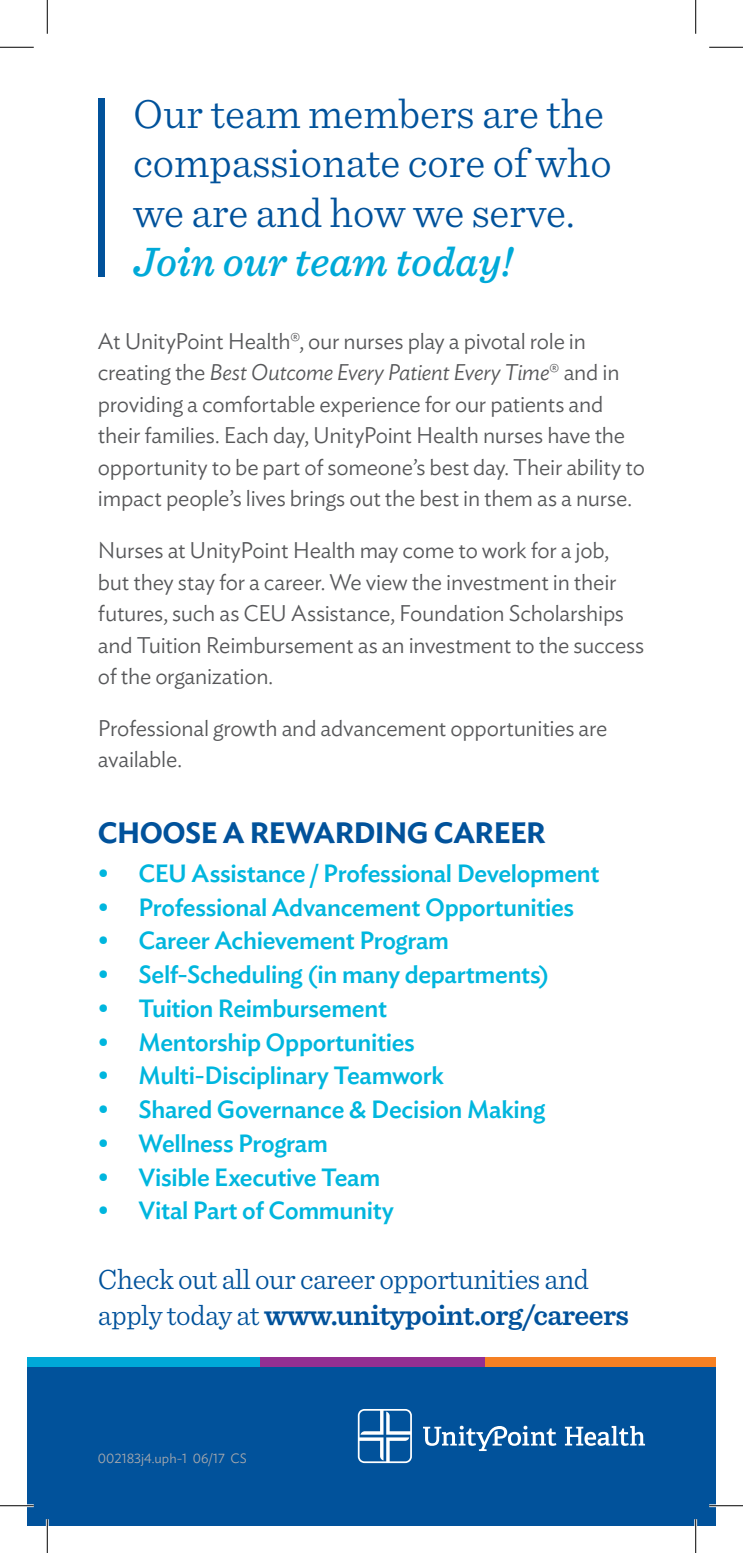
<style>
.page{position:relative;width:743px;height:1553px;background:#fff}
.page>*{position:absolute;margin:0;border:0;box-sizing:border-box;transform-origin:0 0}
.t1{font:300 42.75px/49.5px "Sentinel";color:#01529b}
.t2{font:italic 500 42.75px "Sentinel";color:#00a9d8}
.t3{font:300 29.25px/36px "Sentinel";letter-spacing:-.015em;color:#01529b}
.t4{font:600 29.25px "Ideal Sans";letter-spacing:-.02em;color:#01529b}
.t5{font:500 24.75px "Ideal Sans";letter-spacing:-.015em;color:#00b6de}
.t6{font:300 22.5px/31.5px "Ideal Sans";letter-spacing:-.01em;color:#57585a}
.t7{font:300 13.5px "Ideal Sans";color:#a8a9ad}
.s1{font-style:italic}
.s2{font-weight:600}
</style>
<div class="page">
<div style="left:27px;top:1366px;width:689px;height:160px;background:#01529b"></div>
<div style="left:260px;top:1357px;width:225px;height:9px;background:#942f92"></div>
<div style="left:485px;top:1357px;width:231px;height:9px;background:#f58023"></div>
<div style="left:27px;top:1357px;width:233px;height:9px;background:#00a9d8"></div>
<svg style="left:358px;top:1409px;width:54px;height:54px"></svg>
<svg style="left:423px;top:1425px;width:133px;height:26px"></svg>
<svg style="left:565px;top:1425px;width:80px;height:20px"></svg>
<div style="left:98px;top:98px;width:7px;height:178px;background:#01529b"></div>
<hr style="left:0;top:1504px;width:34px;height:3px;background:#fff">
<hr style="left:709px;top:1504px;width:33px;height:3px;background:#fff">
<hr style="left:46px;top:1519px;width:3px;height:33px;background:#fff">
<hr style="left:694px;top:1519px;width:3px;height:33px;background:#fff">
<hr style="left:0;top:47px;width:34px;height:1px;background:#000">
<hr style="left:709px;top:47px;width:33px;height:1px;background:#000">
<hr style="left:0;top:1505px;width:34px;height:1px;background:#000">
<hr style="left:709px;top:1505px;width:33px;height:1px;background:#000">
<hr style="left:47px;top:0;width:1px;height:34px;background:#000">
<hr style="left:47px;top:1519px;width:1px;height:33px;background:#000">
<hr style="left:695px;top:0;width:1px;height:34px;background:#000">
<hr style="left:695px;top:1519px;width:1px;height:33px;background:#000">
<h1 class="t1" style="left:133px;top:86px;width:480px">Our team members are the compassionate core of who we are and how we serve.</h1>
<h1 class="t2" style="left:133px;top:229px;width:381px">Join our team today!</h1>
<p class="t6" style="left:98px;top:323px;width:548px">At UnityPoint Health®, our nurses play a pivotal role in creating the <span class="s1">Best Outcome Every Patient Every Time</span>® and in providing a comfortable experience for our patients and their families. Each day, UnityPoint Health nurses have the opportunity to be part of someone’s best day. Their ability to impact people’s lives brings out the best in them as a nurse.</p>
<p class="t6" style="left:98px;top:532px;width:547px">Nurses at UnityPoint Health may come to work for a job, but they stay for a career. We view the investment in their futures, such as CEU Assistance, Foundation Scholarships and Tuition Reimbursement as an investment to the success of the organization.</p>
<p class="t6" style="left:98px;top:710px;width:511px">Professional growth and advancement opportunities are available.</p>
<h2 class="t4" style="left:98px;top:810px;width:449px">CHOOSE A REWARDING CAREER</h2>
<p class="t5" style="left:98px;top:854px;width:503px">• CEU Assistance / Professional Development</p>
<p class="t5" style="left:98px;top:888px;width:478px">• Professional Advancement Opportunities</p>
<p class="t5" style="left:98px;top:921px;width:353px">• Career Achievement Program</p>
<p class="t5" style="left:98px;top:955px;width:452px">• Self-Scheduling (in many departments)</p>
<p class="t5" style="left:98px;top:989px;width:291px">• Tuition Reimbursement</p>
<p class="t5" style="left:98px;top:1023px;width:318px">• Mentorship Opportunities</p>
<p class="t5" style="left:98px;top:1056px;width:347px">• Multi-Disciplinary Teamwork</p>
<p class="t5" style="left:98px;top:1090px;width:449px">• Shared Governance &amp; Decision Making</p>
<p class="t5" style="left:98px;top:1124px;width:231px">• Wellness Program</p>
<p class="t5" style="left:98px;top:1158px;width:284px">• Visible Executive Team</p>
<p class="t5" style="left:98px;top:1191px;width:297px">• Vital Part of Community</p>
<h2 class="t3" style="left:98px;top:1259px;width:532px">Check out all our career opportunities and apply today at <span class="s2">www.unitypoint.org/careers</span></h2>
<p class="t7" style="left:98px;top:1448px;width:150px">002183j4.uph-1 06/17 CS</p>
</div>
